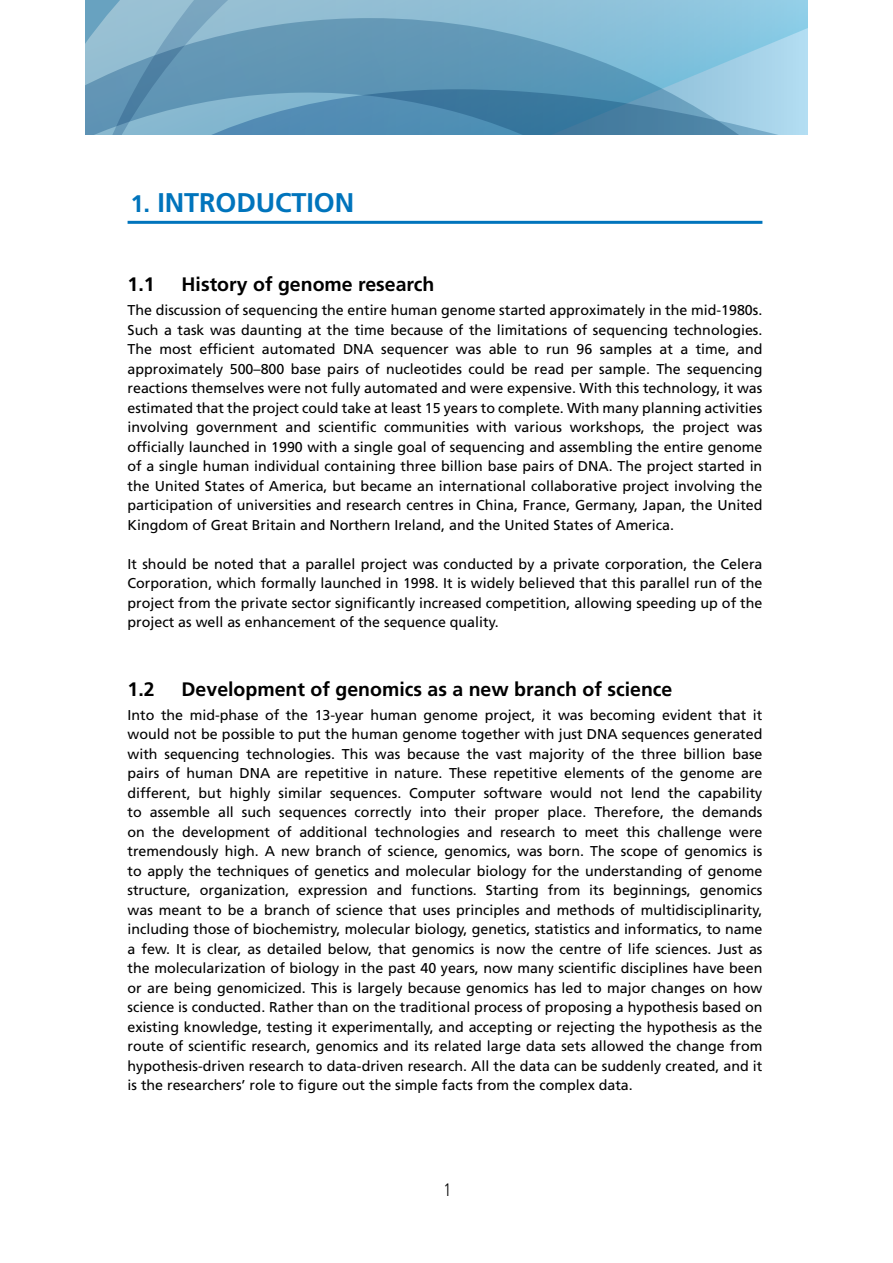
<style>
.page{position:relative;width:893px;height:1263px;background:#fff}
.page>*{position:absolute;margin:0;border:0;box-sizing:border-box;transform-origin:0 0}
.t1{font:700 27px "Frutiger LT Std";letter-spacing:-.005em;color:#0074bc}
.t2{font:700 19.5px "Frutiger LT Std";color:#000}
.t3{font:300 18px "Frutiger LT Std";color:#000;scale:.8 1}
.t4{font:14.25px/19.5px "Frutiger LT Std";color:#000;text-align:justify}
.s1{font-size:24px}
</style>
<div class="page">
<svg style="left:85px;top:0;width:723px;height:18px;background:#8ebfd6"></svg>
<svg style="left:85px;top:18px;width:723px;height:116px;background:#6da3c1"></svg>
<hr style="left:128px;top:221px;width:634px;height:3px;background:#0074bc">
<h1 class="t1" style="left:130px;top:187px;width:225px"><span class="s1">1.</span> INTRODUCTION</h1>
<h2 class="t2" style="left:128px;top:273px;width:29px">1.1</h2>
<h2 class="t2" style="left:182px;top:273px;width:254px">History of genome research</h2>
<p class="t4" style="left:128px;top:300px;width:636px">The discussion of sequencing the entire human genome started approximately in the mid-1980s.<br>Such a task was daunting at the time because of the limitations of sequencing technologies.<br>The most efficient automated DNA sequencer was able to run 96 samples at a time, and approximately 500–800 base pairs of nucleotides could be read per sample. The sequencing reactions themselves were not fully automated and were expensive. With this technology, it was estimated that the project could take at least 15 years to complete. With many planning activities involving government and scientific communities with various workshops, the project was officially launched in 1990 with a single goal of sequencing and assembling the entire genome of a single human individual containing three billion base pairs of DNA. The project started in the United States of America, but became an international collaborative project involving the participation of universities and research centres in China, France, Germany, Japan, the United Kingdom of Great Britain and Northern Ireland, and the United States of America.</p>
<p class="t4" style="left:128px;top:554px;width:636px">It should be noted that a parallel project was conducted by a private corporation, the Celera Corporation, which formally launched in 1998. It is widely believed that this parallel run of the project from the private sector significantly increased competition, allowing speeding up of the project as well as enhancement of the sequence quality.</p>
<h2 class="t2" style="left:128px;top:678px;width:29px">1.2</h2>
<h2 class="t2" style="left:182px;top:678px;width:492px">Development of genomics as a new branch of science</h2>
<p class="t4" style="left:128px;top:705px;width:636px">Into the mid-phase of the 13-year human genome project, it was becoming evident that it would not be possible to put the human genome together with just DNA sequences generated with sequencing technologies. This was because the vast majority of the three billion base pairs of human DNA are repetitive in nature. These repetitive elements of the genome are different, but highly similar sequences. Computer software would not lend the capability to assemble all such sequences correctly into their proper place. Therefore, the demands on the development of additional technologies and research to meet this challenge were tremendously high. A new branch of science, genomics, was born. The scope of genomics is to apply the techniques of genetics and molecular biology for the understanding of genome structure, organization, expression and functions. Starting from its beginnings, genomics was meant to be a branch of science that uses principles and methods of multidisciplinarity, including those of biochemistry, molecular biology, genetics, statistics and informatics, to name a few. It is clear, as detailed below, that genomics is now the centre of life sciences. Just as the molecularization of biology in the past 40 years, now many scientific disciplines have been or are being genomicized. This is largely because genomics has led to major changes on how science is conducted. Rather than on the traditional process of proposing a hypothesis based on existing knowledge, testing it experimentally, and accepting or rejecting the hypothesis as the route of scientific research, genomics and its related large data sets allowed the change from hypothesis-driven research to data-driven research. All the data can be suddenly created, and it is the researchers’ role to figure out the simple facts from the complex data.</p>
<p class="t3" style="left:443px;top:1180px;width:12px">1</p>
</div>
